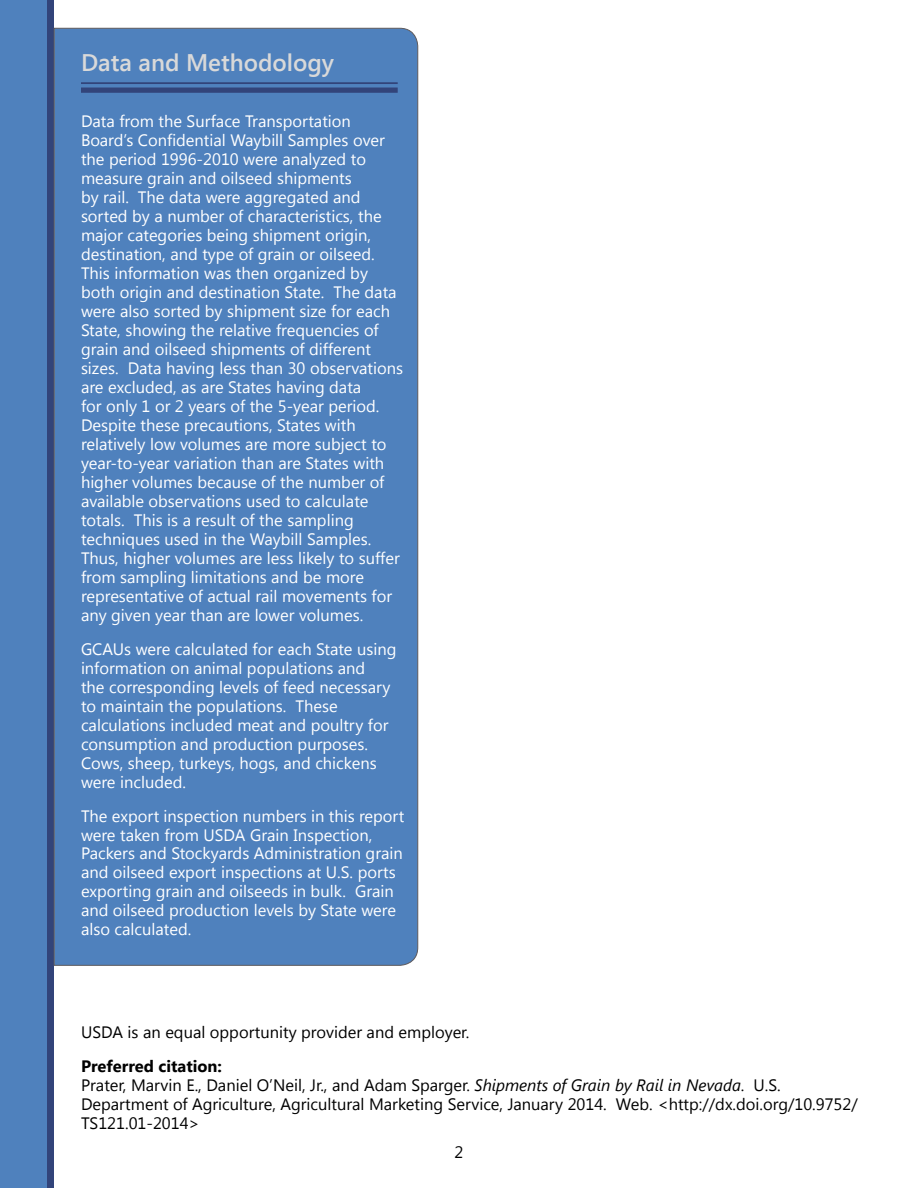
<style>
.page{position:relative;width:918px;height:1188px;background:#fff}
.page>*{position:absolute;margin:0;border:0;box-sizing:border-box;transform-origin:0 0}
.Subhead_Single_Colum{font:600 24px "Segoe UI";color:#d9d9d9}
.Content{font:16.5px/18.9px "Segoe UI";color:#fff}
.Content-2{font:16.5px/18.9px "Segoe UI";color:#000}
.s1{font-weight:700}
.s2{font-style:italic}
</style>
<div class="page">
<div style="left:0;top:0;width:54px;height:1188px;background:#4f81bd"></div>
<div style="left:47px;top:0;width:7px;height:1188px;background:#32447a"></div>
<div style="left:54px;top:28px;width:364px;height:938px;background:#4f81bd"></div>
<hr style="left:81px;top:82px;width:317px;height:2px;background:#32447a">
<div style="left:81px;top:88px;width:317px;height:5px;background:#32447a"></div>
<p class="Subhead_Single_Colum" style="left:81px;top:46px;width:255px">Data and Methodology</p>
<p class="Content" style="left:81px;top:111px;width:324px">Data from the Surface Transportation Board’s Confidential Waybill Samples over the period 1996-2010 were analyzed to measure grain and oilseed shipments<br>by rail. The data were aggregated and sorted by a number of characteristics, the major categories being shipment origin, destination, and type of grain or oilseed.<br>This information was then organized by both origin and destination State. The data were also sorted by shipment size for each State, showing the relative frequencies of grain and oilseed shipments of different sizes. Data having less than 30 observations are excluded, as are States having data<br>for only 1 or 2 years of the 5-year period.<br>Despite these precautions, States with relatively low volumes are more subject to year-to-year variation than are States with higher volumes because of the number of available observations used to calculate totals. This is a result of the sampling techniques used in the Waybill Samples.<br>Thus, higher volumes are less likely to suffer from sampling limitations and be more representative of actual rail movements for any given year than are lower volumes.</p>
<p class="Content" style="left:81px;top:639px;width:317px">GCAUs were calculated for each State using information on animal populations and<br>the corresponding levels of feed necessary to maintain the populations. These calculations included meat and poultry for consumption and production purposes.<br>Cows, sheep, turkeys, hogs, and chickens were included.</p>
<p class="Content" style="left:81px;top:805px;width:325px">The export inspection numbers in this report were taken from USDA Grain Inspection, Packers and Stockyards Administration grain and oilseed export inspections at U.S. ports exporting grain and oilseeds in bulk. Grain and oilseed production levels by State were also calculated.</p>
<p class="Content-2" style="left:81px;top:1022px;width:390px">USDA is an equal opportunity provider and employer.</p>
<p class="Content-2" style="left:81px;top:1056px;width:778px"><span class="s1">Preferred citation:<br></span>Prater, Marvin E., Daniel O’Neil, Jr., and Adam Sparger. <span class="s2">Shipments of Grain by Rail in Nevada</span>. U.S.<br>Department of Agriculture, Agricultural Marketing Service, January 2014. Web. &lt;http://dx.doi.org/10.9752/ TS121.01-2014&gt;</p>
<p class="Content-2" style="left:455px;top:1142px;width:10px">2</p>
</div>
